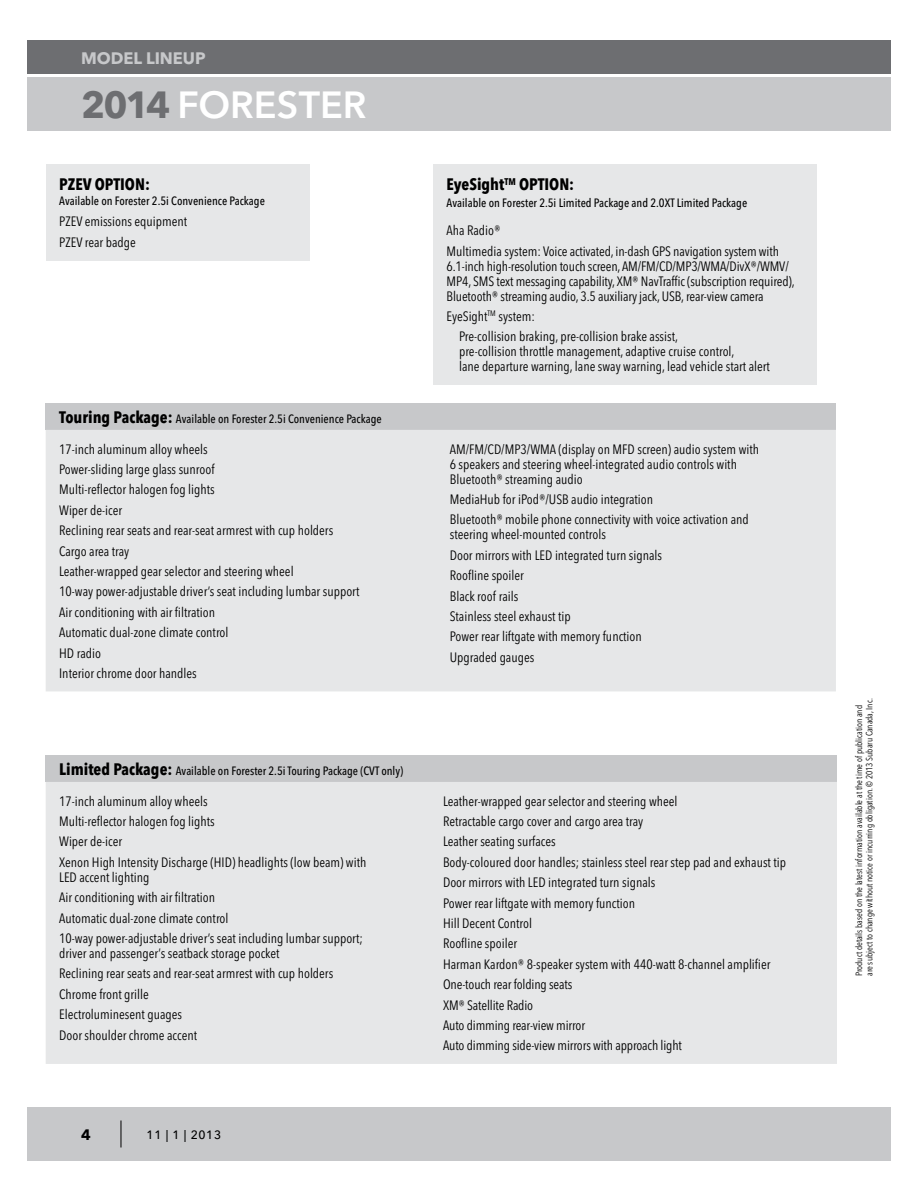
<style>
.page{position:relative;width:918px;height:1188px;background:#fff}
.page>*{position:absolute;margin:0;border:0;box-sizing:border-box;transform-origin:0 0}
.t1{font:600 37.5px "Avenir Next LT Pro";color:#fff}
.t2{font:700 condensed 16.5px "Avenir Next LT Pro";color:#000}
.t3{font:700 16.5px "Avenir Next LT Pro";color:#c7c8ca}
.t4{font:700 15px "Avenir Next LT Pro";color:#000}
.t5{font:condensed 13.5px/20.4px "Avenir Next LT Pro";color:#000}
.t6{font:500 condensed 12px "Avenir Next LT Pro";color:#000}
.t7{font:500 12px "Avenir Next LT Pro";letter-spacing:.05em;color:#000}
.t8{font:condensed 9px/10.5px "Avenir Next LT Pro";color:#000}
.s1{font-weight:700;color:#6d6e71}
.s2{font-weight:700;font-size:16.5px}
</style>
<div class="page">
<div style="left:27px;top:40px;width:864px;height:34px;background:#6d6e71"></div>
<div style="left:27px;top:77px;width:864px;height:54px;background:#c7c8ca"></div>
<div style="left:27px;top:1107px;width:864px;height:54px;background:#c7c8ca"></div>
<svg style="left:121px;top:1120px;width:1px;height:28px"></svg>
<div style="left:46px;top:755px;width:791px;height:27px;background:#c7c8ca"></div>
<div style="left:46px;top:782px;width:791px;height:282px;background:#e6e7e8"></div>
<div style="left:46px;top:403px;width:790px;height:27px;background:#c7c8ca"></div>
<div style="left:46px;top:430px;width:790px;height:261px;background:#e6e7e8"></div>
<div style="left:433px;top:164px;width:383px;height:221px;background:#e6e7e8"></div>
<div style="left:46px;top:164px;width:264px;height:96px;background:#e6e7e8"></div>
<p class="t3" style="left:81px;top:48px;width:126px">MODEL LINEUP</p>
<h1 class="t1" style="left:81px;top:82px;width:287px"><span class="s1">2014</span> FORESTER</h1>
<p class="t2" style="left:59px;top:174px;width:92px">PZEV OPTION:</p>
<p class="t6" style="left:59px;top:193px;width:207px">Available on Forester 2.5i Convenience Package</p>
<p class="t5" style="left:59px;top:211px;width:130px">PZEV emissions equipment<br>PZEV rear badge</p>
<p class="t2" style="left:447px;top:174px;width:129px">EyeSight<sup>TM</sup> OPTION:</p>
<p class="t6" style="left:447px;top:195px;width:302px">Available on Forester 2.5i Limited Package and 2.0XT Limited Package</p>
<p class="t5" style="left:447px;top:220px;width:334px">Aha Radio®<br>Multimedia system: Voice activated, in-dash GPS navigation system with</p>
<p class="t5" style="left:447px;top:258px;width:350px;line-height:15px">6.1-inch high-resolution touch screen, AM/FM/CD/MP3/WMA/DivX®/WMV/<br>MP4, SMS text messaging capability, XM® NavTraffic (subscription required),<br>Bluetooth® streaming audio, 3.5 auxiliary jack, USB, rear-view camera</p>
<p class="t5" style="left:459px;top:306px;width:221px;text-indent:-12px">EyeSight<sup>TM</sup> system:<br>Pre-collision braking, pre-collision brake assist,</p>
<p class="t5" style="left:459px;top:344px;width:312px;line-height:15px">pre-collision throttle management, adaptive cruise control,<br>lane departure warning, lane sway warning, lead vehicle start alert</p>
<p class="t6" style="left:59px;top:411px;width:324px"><span class="s2">Touring Package:</span> Available on Forester 2.5i Convenience Package</p>
<p class="t5" style="left:59px;top:439px;width:302px">17-inch aluminum alloy wheels<br>Power-sliding large glass sunroof<br>Multi-reflector halogen fog lights<br>Wiper de-icer<br>Reclining rear seats and rear-seat armrest with cup holders Cargo area tray<br>Leather-wrapped gear selector and steering wheel<br>10-way power-adjustable driver’s seat including lumbar support Air conditioning with air filtration<br>Automatic dual-zone climate control<br>HD radio<br>Interior chrome door handles</p>
<p class="t5" style="left:450px;top:441px;width:311px;line-height:15px">AM/FM/CD/MP3/WMA (display on MFD screen) audio system with<br>6 speakers and steering wheel-integrated audio controls with<br>Bluetooth® streaming audio</p>
<p class="t5" style="left:450px;top:489px;width:301px">MediaHub for iPod®/USB audio integration<br>Bluetooth® mobile phone connectivity with voice activation and</p>
<p class="t5" style="left:450px;top:524px;width:214px">steering wheel-mounted controls<br>Door mirrors with LED integrated turn signals<br>Roofline spoiler<br>Black roof rails<br>Stainless steel exhaust tip<br>Power rear liftgate with memory function<br>Upgraded gauges</p>
<p class="t6" style="left:59px;top:763px;width:346px"><span class="s2">Limited Package:</span> Available on Forester 2.5i Touring Package (CVT only)</p>
<p class="t5" style="left:59px;top:791px;width:309px">17-inch aluminum alloy wheels<br>Multi-reflector halogen fog lights<br>Wiper de-icer<br>Xenon High Intensity Discharge (HID) headlights (low beam) with</p>
<p class="t5" style="left:59px;top:867px;width:305px">LED accent lighting<br>Air conditioning with air filtration<br>Automatic dual-zone climate control<br>10-way power-adjustable driver’s seat including lumbar support;</p>
<p class="t5" style="left:59px;top:943px;width:276px">driver and passenger’s seatback storage pocket<br>Reclining rear seats and rear-seat armrest with cup holders Chrome front grille<br>Electroluminesent guages<br>Door shoulder chrome accent</p>
<p class="t4" style="left:81px;top:1125px;width:11px">4</p>
<p class="t7" style="left:147px;top:1127px;width:76px">11 | 1 | 2013</p>
<p class="t5" style="left:443px;top:791px;width:345px">Leather-wrapped gear selector and steering wheel<br>Retractable cargo cover and cargo area tray<br>Leather seating surfaces<br>Body-coloured door handles; stainless steel rear step pad and exhaust tip Door mirrors with LED integrated turn signals<br>Power rear liftgate with memory function<br>Hill Decent Control<br>Roofline spoiler<br>Harman Kardon® 8-speaker system with 440-watt 8-channel amplifier One-touch rear folding seats<br>XM® Satellite Radio<br>Auto dimming rear-view mirror<br>Auto dimming side-view mirrors with approach light</p>
<p class="t8" style="left:854px;top:976px;width:279px;rotate:-90deg">Product details based on the latest information available at the time of publication and are subject to change without notice or incurring obligation. © 2013 Subaru Canada, Inc.</p>
</div>
